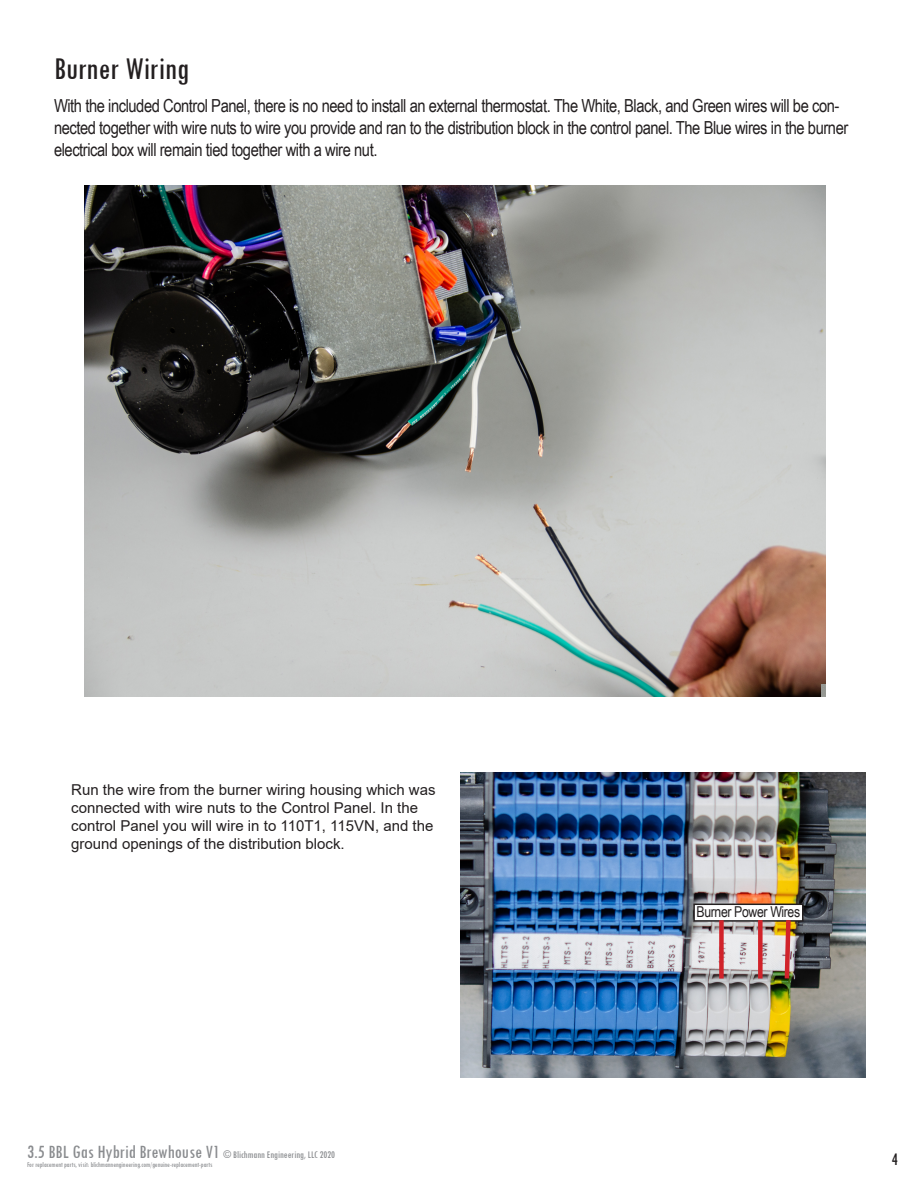
<style>
.page{position:relative;width:918px;height:1188px;background:#fff}
.page>*{position:absolute;margin:0;border:0;box-sizing:border-box;transform-origin:0 0}
.t1{font:condensed 33px "Tw Cen";color:#231f20}
.t2{font:18px/21.6px "Arial Narrow";letter-spacing:-.025em;color:#231f20}
.t3{font:condensed 18px "Tw Cen";color:#231f20}
.t4{font:15px/18px "Arial";color:#231f20}
.t5{font:15px "Arial Narrow";letter-spacing:-.025em;color:#231f20}
.t6{font:condensed 10.5px "Tw Cen";color:#8a8c8f}
.t7{font:condensed 7.5px "Tw Cen";color:#8a8c8f}
.s1{font-size:19.5px}
</style>
<div class="page">
<img style="left:84px;top:186px;width:741px;height:510px">
<svg style="left:822px;top:685px;width:3px;height:11px"></svg>
<img style="left:460px;top:772px;width:405px;height:306px">
<div style="left:694px;top:904px;width:109px;height:17px;background:#fff"></div>
<div style="left:693px;top:904px;width:111px;height:18px;border:2px solid #231f20"></div>
<div style="left:719px;top:920px;width:5px;height:59px;background:#d1232a"></div>
<svg style="left:782px;top:919px;width:11px;height:64px"></svg>
<div style="left:758px;top:920px;width:5px;height:59px;background:#d1232a"></div>
<p class="t1" style="left:54px;top:48px;width:137px">Burner Wiring</p>
<p class="t2" style="left:54px;top:95px;width:796px">With the included Control Panel, there is no need to install an external thermostat. The White, Black, and Green wires will be con&shy;nected together with wire nuts to wire you provide and ran to the distribution block in the control panel. The Blue wires in the burner electrical box will remain tied together with a wire nut.</p>
<p class="t4" style="left:71px;top:781px;width:366px">Run the wire from the burner wiring housing which was connected with wire nuts to the Control Panel. In the control Panel you will wire in to 110T1, 115VN, and the ground openings of the distribution block.</p>
<p class="t6" style="left:27px;top:1148px;width:310px"><span class="s1">3.5 BBL Gas Hybrid Brewhouse V1</span> © Blichmann Engineering, LLC 2020</p>
<p class="t7" style="left:27px;top:1160px;width:187px">For replacement parts, visit: blichmannengineering.com/genuine-replacement-parts</p>
<p class="t5" style="left:697px;top:901px;width:105px">Burner Power Wires</p>
<p class="t3" style="left:892px;top:1149px;width:8px">4</p>
</div>
